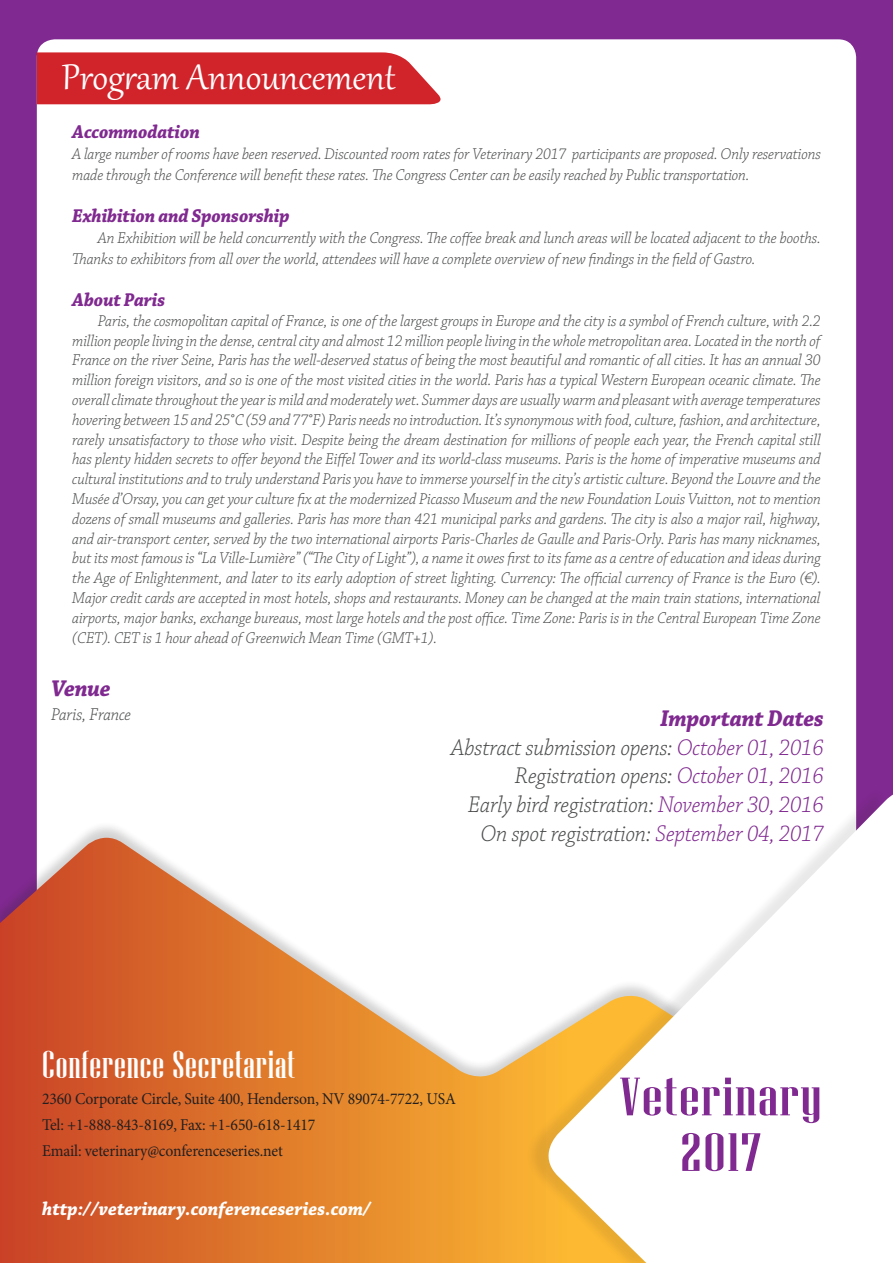
<style>
.page{position:relative;width:893px;height:1263px;background:#802990}
.page>*{position:absolute;margin:0;border:0;box-sizing:border-box;transform-origin:0 0}
.t1{font:53.85px/55.7px "Niagara Solid";letter-spacing:.02em;color:#802990;text-align:center;scale:1.39 1}
.t2{font:43.95px "Gabriola";color:#fff}
.t3{font:38.85px "Niagara Solid";letter-spacing:.02em;color:#fff;scale:1.1 1}
.t4{font:italic 300 24px "Chaparral Pro";letter-spacing:-.01em;color:#4b4c4d;scale:.95 1}
.t5{font:italic 700 24px "Chaparral Pro";letter-spacing:-.01em;color:#802990;scale:.95 1}
.t6{font:italic 700 19.5px "Chaparral Pro";letter-spacing:-.01em;color:#802990;scale:.95 1}
.t7{font:italic 700 19.5px "Chaparral Pro";color:#fff;scale:.95 1}
.t8{font:italic 300 18px "Chaparral Pro";letter-spacing:-.01em;color:#4b4c4d;scale:.95 1}
.t9{font:italic 300 16.5px/19.8px "Chaparral Pro";letter-spacing:-.01em;color:#4b4c4d;scale:.95 1}
.t10{font:16.5px "Minion Pro";letter-spacing:-.01em;color:#231f20;scale:.95 1}
.s1{color:#802990}
</style>
<div class="page">
<div style="left:37px;top:39px;width:819px;height:1122px;background:#fff;border-radius:18px"></div>
<div style="left:37px;top:52px;width:404px;height:52px;background:#d1232a"></div>
<div style="left:0;top:821px;width:893px;height:442px;background:#231f20;opacity:.2"></div>
<svg style="left:0;top:838px;width:526px;height:425px"></svg>
<div style="left:526px;top:787px;width:360px;height:476px;background:#231f20;opacity:.1"></div>
<svg style="left:537px;top:795px;width:356px;height:468px"></svg>
<p class="t2" style="left:62px;top:48px;width:335px">Program Announcement</p>
<p class="t6" style="left:72px;top:120px;width:136px">Accommodation</p>
<p class="t9" style="left:72px;top:144px;width:789px;line-height:21px">A large number of rooms have been reserved. Discounted room rates for Veterinary 2017 participants are proposed. Only reservations made through the Conference will benefit these rates. The Congress Center can be easily reached by Public transportation.</p>
<p class="t6" style="left:72px;top:204px;width:230px">Exhibition and Sponsorship</p>
<p class="t9" style="left:72px;top:228px;width:789px;line-height:21px;text-indent:26px">An Exhibition will be held concurrently with the Congress. The coffee break and lunch areas will be located adjacent to the booths.<br>Thanks to exhibitors from all over the world, attendees will have a complete overview of new findings in the field of Gastro.</p>
<p class="t6" style="left:72px;top:288px;width:99px">About Paris</p>
<p class="t9" style="left:72px;top:311px;width:789px;text-align:justify;text-indent:26px">Paris, the cosmopolitan capital of France, is one of the largest groups in Europe and the city is a symbol of French culture, with 2.2 million people living in the dense, central city and almost 12 million people living in the whole metropolitan area. Located in the north of France on the river Seine, Paris has the well-deserved status of being the most beautiful and romantic of all cities. It has an annual 30 million foreign visitors, and so is one of the most visited cities in the world. Paris has a typical Western European oceanic climate. The overall climate throughout the year is mild and moderately wet. Summer days are usually warm and pleasant with average temperatures hovering between 15 and 25°C (59 and 77°F) Paris needs no introduction. It’s synonymous with food, culture, fashion, and architecture, rarely unsatisfactory to those who visit. Despite being the dream destination for millions of people each year, the French capital still has plenty hidden secrets to offer beyond the Eiffel Tower and its world-class museums. Paris is the home of imperative museums and cultural institutions and to truly understand Paris you have to immerse yourself in the city’s artistic culture. Beyond the Louvre and the Musée d’Orsay, you can get your culture fix at the modernized Picasso Museum and the new Foundation Louis Vuitton, not to mention dozens of small museums and galleries. Paris has more than 421 municipal parks and gardens. The city is also a major rail, highway, and air-transport center, served by the two international airports Paris-Charles de Gaulle and Paris-Orly. Paris has many nicknames, but its most famous is “La Ville-Lumière” (“The City of Light”), a name it owes first to its fame as a centre of education and ideas during the Age of Enlightenment, and later to its early adoption of street lighting. Currency: The official currency of France is the Euro (€).<br>Major credit cards are accepted in most hotels, shops and restaurants. Money can be changed at the main train stations, international airports, major banks, exchange bureaus, most large hotels and the post office. Time Zone: Paris is in the Central European Time Zone (CET). CET is 1 hour ahead of Greenwich Mean Time (GMT+1).</p>
<p class="t5" style="left:51px;top:674px;width:65px">Venue</p>
<p class="t8" style="left:51px;top:704px;width:86px">Paris, France</p>
<p class="t5" style="left:660px;top:704px;width:174px">Important Dates</p>
<p class="t4" style="left:451px;top:734px;width:394px">Abstract submission opens: <span class="s1">October 01, 2016</span></p>
<p class="t4" style="left:515px;top:763px;width:327px">Registration opens: <span class="s1">October 01, 2016</span></p>
<p class="t4" style="left:468px;top:791px;width:376px">Early bird registration: <span class="s1">November 30, 2016</span></p>
<p class="t4" style="left:480px;top:820px;width:363px">On spot registration: <span class="s1">September 04, 2017</span></p>
<p class="t3" style="left:42px;top:1044px;width:232px">Conference Secretariat</p>
<p class="t10" style="left:42px;top:1087px;width:437px">2360 Corporate Circle, Suite 400, Henderson, NV 89074-7722, USA</p>
<p class="t10" style="left:42px;top:1113px;width:289px">Tel: +1-888-843-8169, Fax: +1-650-618-1417</p>
<p class="t10" style="left:42px;top:1139px;width:255px">Email: veterinary@conferenceseries.net</p>
<p class="t7" style="left:42px;top:1198px;width:347px">http://veterinary.conferenceseries.com/</p>
<p class="t1" style="left:620px;top:1069px;width:147px">Veterinary<br>2017</p>
</div>
